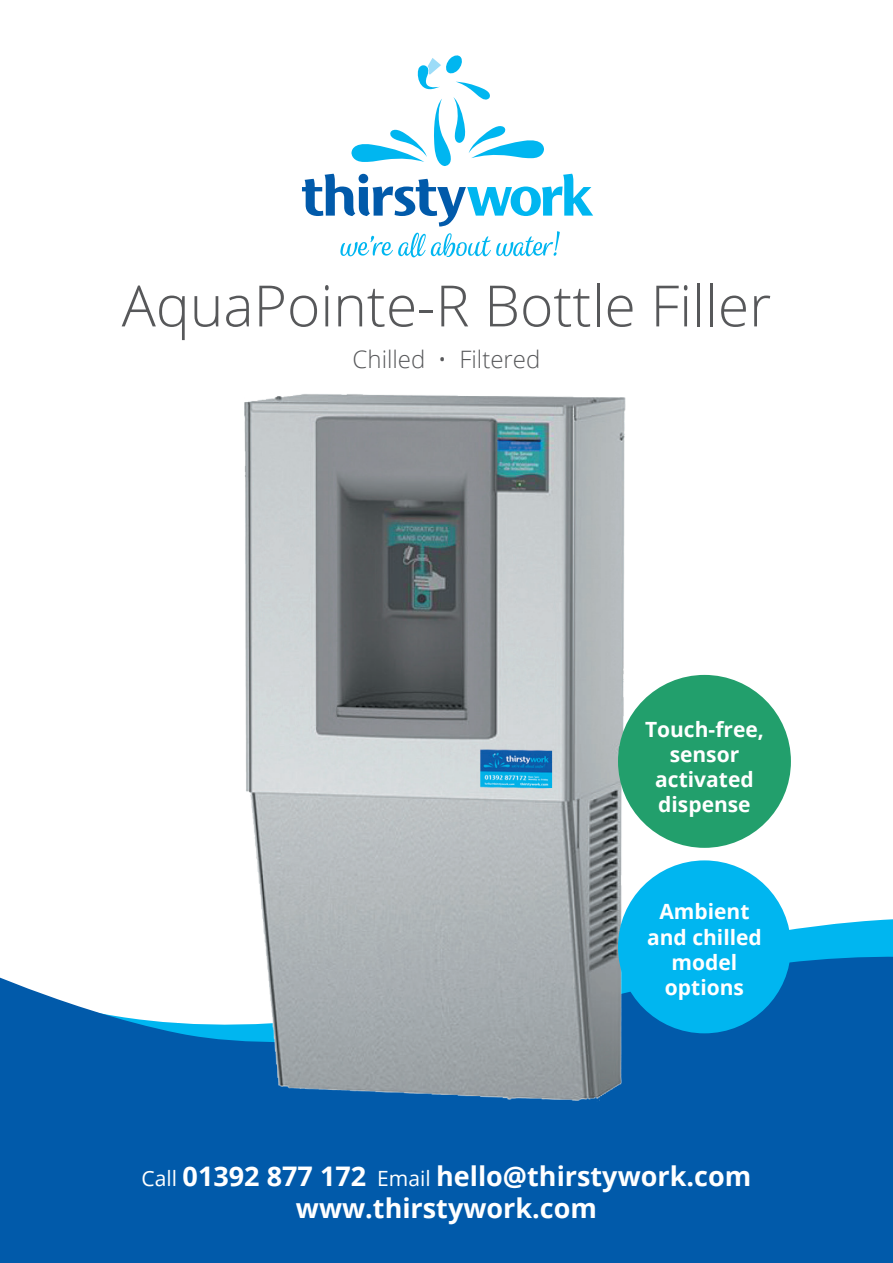
<style>
.page{position:relative;width:893px;height:1263px;background:#fff}
.page>*{position:absolute;margin:0;border:0;box-sizing:border-box;transform-origin:0 0}
.t1{font:300 57px "Open Sans";color:#57585a}
.t2{font:700 27px/32.4px "Open Sans";color:#fff;text-align:center}
.t3{font:300 24px "Open Sans";color:#57585a}
.t4{font:700 21px/25.2px "Open Sans";color:#fff;text-align:center}
.s1{font-weight:400;font-size:21px}
</style>
<div class="page">
<svg style="left:787px;top:919px;width:106px;height:18px"></svg>
<svg style="left:0;top:937px;width:893px;height:326px;background:#1568b1"></svg>
<img style="left:223px;top:394px;width:419px;height:721px">
<svg style="left:351px;top:55px;width:193px;height:111px"></svg>
<svg style="left:302px;top:174px;width:291px;height:83px"></svg>
<div style="left:618px;top:860px;width:173px;height:173px;background:#00b6f0;border-radius:50%"></div>
<div style="left:618px;top:675px;width:173px;height:173px;background:#229f6c;border-radius:50%"></div>
<h1 class="t1" style="left:122px;top:267px;width:651px">AquaPointe-R Bottle Filler</h1>
<p class="t3" style="left:353px;top:343px;width:189px">Chilled • Filtered</p>
<p class="t4" style="left:645px;top:716px;width:120px">Touch-free, sensor activated dispense</p>
<p class="t4" style="left:647px;top:899px;width:116px">Ambient and chilled model options</p>
<p class="t2" style="left:142px;top:1159px;width:611px"><span class="s1">Call</span> 01392 877 172 <span class="s1">Email</span> hello@thirstywork.com www.thirstywork.com</p>
</div>
